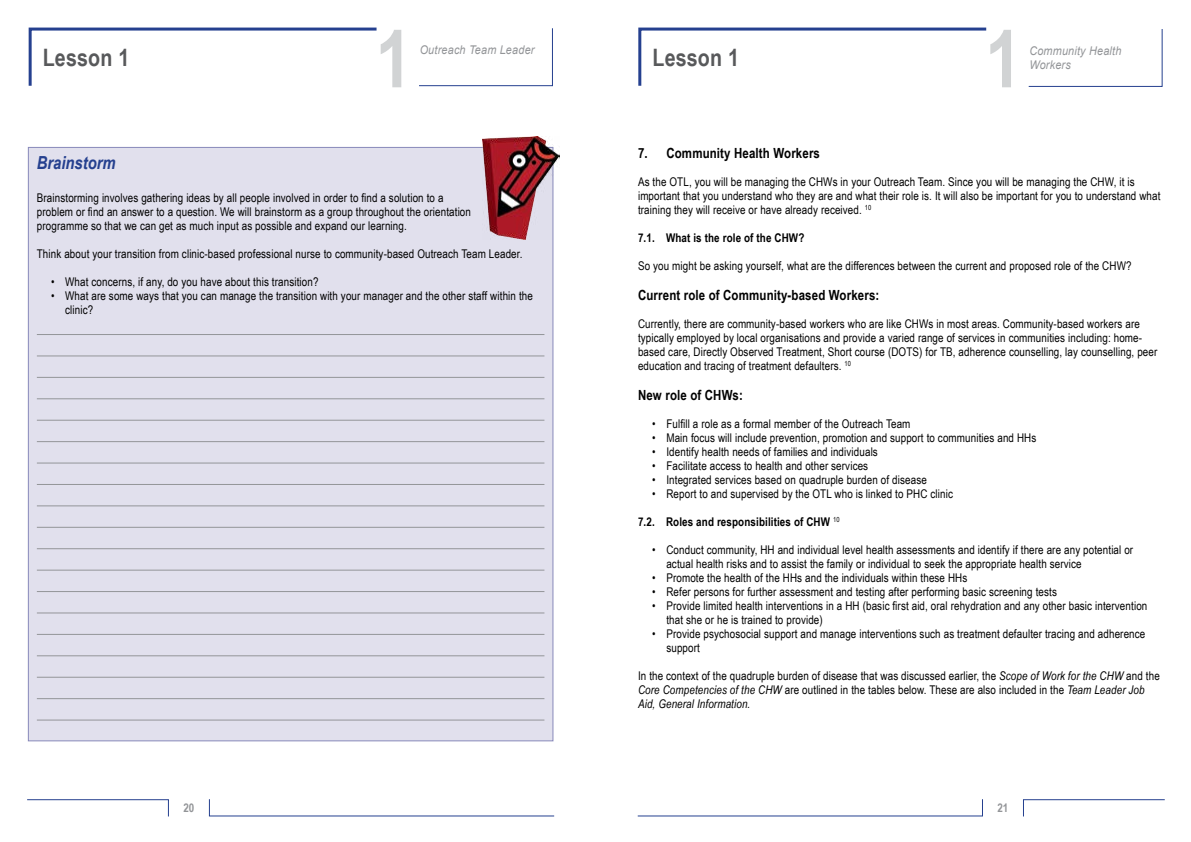
<style>
.page{position:relative;width:1191px;height:842px;background:#fff}
.page>*{position:absolute;margin:0;border:0;box-sizing:border-box;transform-origin:0 0}
.t1{font:700 80px "Arial Narrow";color:#d1d3d4}
.t2{font:700 24px "Arial Narrow";letter-spacing:.005em;color:#58595b}
.t3{font:italic 700 18px "Arial Narrow";color:#25408f}
.t4{font:700 14px "Arial Narrow";letter-spacing:.01em;color:#000}
.t5{font:12px/14px "Arial Narrow";letter-spacing:.01em;color:#000}
.t6{font:700 12px "Arial Narrow";letter-spacing:.01em;color:#000}
.t7{font:italic 12px/14.4px "Arial";letter-spacing:.02em;color:#939598;scale:.9 1}
.t8{font:700 12px "Arial Narrow";color:#939598}
.s1{font-style:italic}
</style>
<div class="page">
<div style="left:28px;top:147px;width:525px;height:594px;background:#e1e0ed;border:1px solid #8889ba"></div>
<hr style="left:37px;top:334px;width:507px;height:1px;background:#939598">
<hr style="left:37px;top:356px;width:507px;height:1px;background:#939598">
<hr style="left:37px;top:377px;width:507px;height:1px;background:#939598">
<hr style="left:37px;top:399px;width:507px;height:1px;background:#939598">
<hr style="left:37px;top:420px;width:507px;height:1px;background:#939598">
<hr style="left:37px;top:441px;width:507px;height:1px;background:#939598">
<hr style="left:37px;top:463px;width:507px;height:1px;background:#939598">
<hr style="left:37px;top:484px;width:507px;height:1px;background:#939598">
<hr style="left:37px;top:506px;width:507px;height:1px;background:#939598">
<hr style="left:37px;top:527px;width:507px;height:1px;background:#939598">
<hr style="left:37px;top:548px;width:507px;height:1px;background:#939598">
<hr style="left:37px;top:570px;width:507px;height:1px;background:#939598">
<hr style="left:37px;top:591px;width:507px;height:1px;background:#939598">
<hr style="left:37px;top:613px;width:507px;height:1px;background:#939598">
<hr style="left:37px;top:634px;width:507px;height:1px;background:#939598">
<hr style="left:37px;top:656px;width:507px;height:1px;background:#939598">
<hr style="left:37px;top:677px;width:507px;height:1px;background:#939598">
<hr style="left:37px;top:698px;width:507px;height:1px;background:#939598">
<hr style="left:37px;top:720px;width:507px;height:1px;background:#939598">
<img style="left:482px;top:137px;width:77px;height:103px">
<svg style="left:28px;top:27px;width:349px;height:59px"></svg>
<svg style="left:419px;top:28px;width:134px;height:59px"></svg>
<svg style="left:637px;top:799px;width:346px;height:18px"></svg>
<svg style="left:208px;top:799px;width:347px;height:18px"></svg>
<svg style="left:1023px;top:799px;width:142px;height:18px"></svg>
<svg style="left:27px;top:799px;width:142px;height:18px"></svg>
<svg style="left:638px;top:27px;width:349px;height:59px"></svg>
<svg style="left:1028px;top:29px;width:135px;height:58px"></svg>
<h2 class="t2" style="left:43px;top:39px;width:88px">Lesson 1</h2>
<h1 class="t1" style="left:375px;top:-1px;width:38px">1</h1>
<h1 class="t1" style="left:985px;top:-1px;width:38px">1</h1>
<p class="t7" style="left:420px;top:43px;width:129px">Outreach Team Leader</p>
<p class="t7" style="left:1029px;top:43px;width:104px">Community Health<br>Workers</p>
<h2 class="t2" style="left:652px;top:39px;width:88px">Lesson 1</h2>
<h3 class="t3" style="left:37px;top:149px;width:80px">Brainstorm</h3>
<p class="t5" style="left:37px;top:190px;width:436px">Brainstorming involves gathering ideas by all people involved in order to find a solution to a problem or find an answer to a question. We will brainstorm as a group throughout the orientation programme so that we can get as much input as possible and expand our learning.</p>
<p class="t5" style="left:37px;top:246px;width:487px">Think about your transition from clinic-based professional nurse to community-based Outreach Team Leader.</p>
<p class="t5" style="left:51px;top:274px;width:269px">• What concerns, if any, do you have about this transition?</p>
<p class="t5" style="left:65px;top:288px;width:469px;text-indent:-14px">• What are some ways that you can manage the transition with your manager and the other staff within the clinic?</p>
<p class="t4" style="left:638px;top:142px;width:183px">7. Community Health Workers</p>
<p class="t5" style="left:638px;top:174px;width:524px">As the OTL, you will be managing the CHWs in your Outreach Team. Since you will be managing the CHW, it is important that you understand who they are and what their role is. It will also be important for you to understand what training they will receive or have already received. <sup>10</sup></p>
<p class="t6" style="left:638px;top:228px;width:168px">7.1. What is the role of the CHW?</p>
<p class="t5" style="left:638px;top:258px;width:495px">So you might be asking yourself, what are the differences between the current and proposed role of the CHW?</p>
<p class="t4" style="left:638px;top:284px;width:243px">Current role of Community-based Workers:</p>
<p class="t5" style="left:638px;top:316px;width:521px">Currently, there are community-based workers who are like CHWs in most areas. Community-based workers are typically employed by local organisations and provide a varied range of services in communities including: home&shy;based care, Directly Observed Treatment, Short course (DOTS) for TB, adherence counselling, lay counselling, peer education and tracing of treatment defaulters. <sup>10</sup></p>
<p class="t4" style="left:638px;top:384px;width:106px">New role of CHWs:</p>
<p class="t5" style="left:652px;top:416px;width:260px">• Fulfill a role as a formal member of the Outreach Team</p>
<p class="t5" style="left:652px;top:430px;width:386px">• Main focus will include prevention, promotion and support to communities and HHs</p>
<p class="t5" style="left:652px;top:444px;width:227px">• Identify health needs of families and individuals</p>
<p class="t5" style="left:652px;top:458px;width:217px">• Facilitate access to health and other services</p>
<p class="t5" style="left:652px;top:472px;width:276px">• Integrated services based on quadruple burden of disease</p>
<p class="t5" style="left:652px;top:486px;width:302px">• Report to and supervised by the OTL who is linked to PHC clinic</p>
<p class="t6" style="left:638px;top:512px;width:203px">7.2. Roles and responsibilities of CHW <sup>10</sup></p>
<p class="t5" style="left:666px;top:542px;width:468px;text-indent:-14px">• Conduct community, HH and individual level health assessments and identify if there are any potential or actual health risks and to assist the family or individual to seek the appropriate health service</p>
<p class="t5" style="left:652px;top:570px;width:317px">• Promote the health of the HHs and the individuals within these HHs</p>
<p class="t5" style="left:652px;top:584px;width:406px">• Refer persons for further assessment and testing after performing basic screening tests</p>
<p class="t5" style="left:666px;top:598px;width:482px;text-indent:-14px">• Provide limited health interventions in a HH (basic first aid, oral rehydration and any other basic intervention that she or he is trained to provide)</p>
<p class="t5" style="left:666px;top:626px;width:480px;text-indent:-14px">• Provide psychosocial support and manage interventions such as treatment defaulter tracing and adherence support</p>
<p class="t5" style="left:638px;top:668px;width:523px">In the context of the quadruple burden of disease that was discussed earlier, the <span class="s1">Scope of Work for the CHW</span> and the<br><span class="s1">Core Competencies of the CHW</span> are outlined in the tables below. These are also included in the <span class="s1">Team Leader Job<br>Aid, General Information.</span></p>
<p class="t8" style="left:183px;top:799px;width:12px">20</p>
<p class="t8" style="left:997px;top:799px;width:12px">21</p>
</div>
